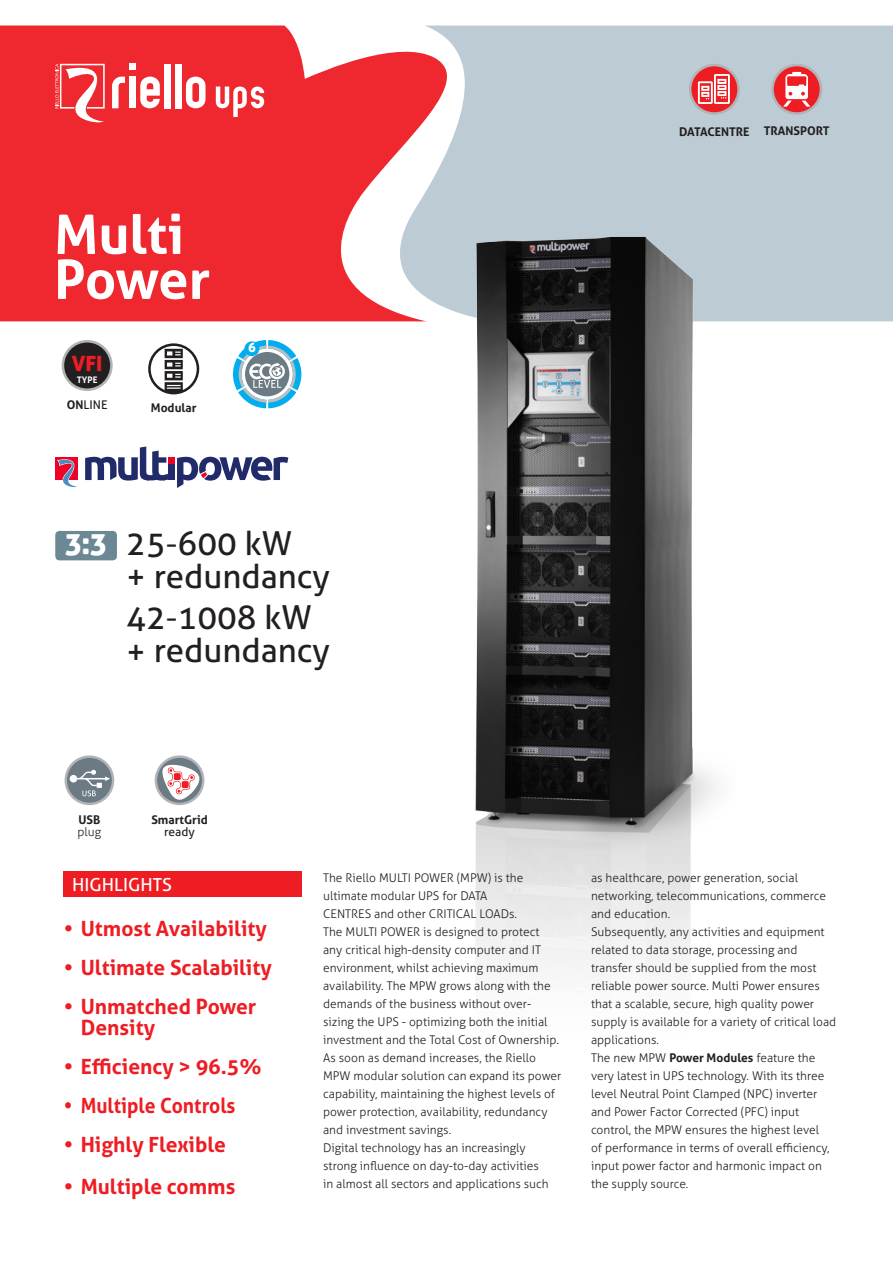
<style>
.page{position:relative;width:893px;height:1263px;background:#fff}
.page>*{position:absolute;margin:0;border:0;box-sizing:border-box;transform-origin:0 0}
.t1{font:700 54px/45px "Aller";color:#fff}
.t2{font:33px/33px "Aller";color:#231f20}
.t3{font:30px "Aller Display";color:#fff}
.t4{font:700 21px/21px "Aller";color:#ee1d23}
.t5{font:700 21px "Aller";color:#ee1d23;scale:.92 1}
.t6{font:21px "Aller Display";color:#ee1d23}
.t7{font:18px "Aller";color:#fff}
.t8{font:13.05px "Aller Display";color:#fff}
.t9{font:300 12px/18px "Aller";color:#231f20}
.t10{font:700 12px "Aller";color:#231f20}
.t11{font:12px "Aller";color:#231f20}
.t12{font:700 9px "Aller";color:#fff}
.s1{font-weight:700}
.s2{font-weight:300}
</style>
<div class="page">
<div style="left:475px;top:26px;width:418px;height:295px;background:#bdccd4"></div>
<svg style="left:0;top:26px;width:475px;height:295px;background:#ed4f54"></svg>
<svg style="left:216px;top:86px;width:48px;height:31px"></svg>
<svg style="left:112px;top:77px;width:13px;height:31px"></svg>
<div style="left:129px;top:64px;width:7px;height:6px;background:#fff"></div>
<div style="left:129px;top:77px;width:7px;height:31px;background:#fff"></div>
<svg style="left:140px;top:77px;width:20px;height:31px"></svg>
<div style="left:164px;top:64px;width:7px;height:44px;background:#fff"></div>
<div style="left:175px;top:64px;width:7px;height:44px;background:#fff"></div>
<svg style="left:186px;top:77px;width:19px;height:31px"></svg>
<svg style="left:55px;top:63px;width:50px;height:61px"></svg>
<svg style="left:689px;top:64px;width:51px;height:51px"></svg>
<div style="left:691px;top:66px;width:46px;height:46px;background:#ee1d23;border-radius:50%"></div>
<svg style="left:698px;top:74px;width:32px;height:30px"></svg>
<svg style="left:771px;top:64px;width:51px;height:51px"></svg>
<div style="left:774px;top:66px;width:46px;height:46px;background:#ee1d23;border-radius:50%"></div>
<svg style="left:783px;top:72px;width:27px;height:35px"></svg>
<svg style="left:233px;top:340px;width:68px;height:68px"></svg>
<div style="left:244px;top:341px;width:15px;height:15px;background:#00aeef;border-radius:50%"></div>
<svg style="left:62px;top:340px;width:51px;height:51px"></svg>
<div style="left:64px;top:342px;width:46px;height:46px;background:#231f20;border-radius:50%"></div>
<svg style="left:148px;top:343px;width:51px;height:51px"></svg>
<div style="left:55px;top:531px;width:62px;height:29px;background:#6c8895;border-radius:4px"></div>
<div style="left:64px;top:871px;width:238px;height:26px;background:#ee1d23"></div>
<svg style="left:85px;top:446px;width:203px;height:42px"></svg>
<svg style="left:55px;top:457px;width:23px;height:31px"></svg>
<img style="left:439px;top:211px;width:296px;height:760px">
<svg style="left:65px;top:755px;width:49px;height:50px"></svg>
<div style="left:67px;top:758px;width:45px;height:45px;background:#6b7a83;border-radius:50%"></div>
<svg style="left:70px;top:770px;width:40px;height:26px"></svg>
<svg style="left:155px;top:755px;width:49px;height:50px"></svg>
<div style="left:157px;top:758px;width:45px;height:45px;background:#6b7a83;border-radius:50%"></div>
<svg style="left:159px;top:761px;width:42px;height:41px"></svg>
<h1 class="t1" style="left:54px;top:212px;width:157px">Multi<br>Power</h1>
<h3 class="t6" style="left:72px;top:350px;width:32px">VFI</h3>
<p class="t12" style="left:77px;top:374px;width:22px">TYPE</p>
<p class="t11" style="left:67px;top:397px;width:42px"><span class="s1">ON</span>LINE</p>
<p class="t10" style="left:151px;top:401px;width:47px">Modular</p>
<p class="t8" style="left:248px;top:339px;width:9px">6</p>
<h3 class="t3" style="left:65px;top:524px;width:43px">3:3</h3>
<h2 class="t2" style="left:126px;top:526px;width:205px">25<span class="s2">-</span>600 kW<br>+ redundancy</h2>
<h2 class="t2" style="left:126px;top:601px;width:205px">42<span class="s2">-</span>1008 kW + redundancy</h2>
<p class="t10" style="left:78px;top:812px;width:23px">USB</p>
<p class="t9" style="left:78px;top:822px;width:25px">plug</p>
<p class="t10" style="left:151px;top:812px;width:58px">SmartGrid</p>
<p class="t11" style="left:164px;top:824px;width:32px">ready</p>
<p class="t10" style="left:679px;top:124px;width:152px">DATACENTRE TRANSPORT</p>
<h3 class="t7" style="left:72px;top:873px;width:101px">HIGHLIGHTS</h3>
<h3 class="t4" style="left:64px;top:918px;width:205px">• Utmost Availability</h3>
<h3 class="t4" style="left:64px;top:957px;width:210px">• Ultimate Scalability</h3>
<h3 class="t4" style="left:81px;top:996px;width:177px;text-indent:-17px">• Unmatched Power<br>Density</h3>
<h3 class="t4" style="left:64px;top:1056px;width:199px">• Efficiency &gt; 96.5%</h3>
<h3 class="t5" style="left:64px;top:1092px;width:188px">• Multiple Controls</h3>
<h3 class="t4" style="left:64px;top:1134px;width:164px">• Highly Flexible</h3>
<h3 class="t4" style="left:64px;top:1176px;width:173px">• Multiple comms</h3>
<p class="t9" style="left:323px;top:869px;width:240px">The Riello MULTI POWER (MPW) is the ultimate modular UPS for DATA<br>CENTRES and other CRITICAL LOADs.<br>The MULTI POWER is designed to protect any critical high-density computer and IT environment, whilst achieving maximum availability. The MPW grows along with the demands of the business without over&shy;sizing the UPS - optimizing both the initial investment and the Total Cost of Ownership.<br>As soon as demand increases, the Riello MPW modular solution can expand its power capability, maintaining the highest levels of power protection, availability, redundancy and investment savings.<br>Digital technology has an increasingly strong influence on day-to-day activities<br>in almost all sectors and applications such</p>
<p class="t9" style="left:591px;top:869px;width:247px">as healthcare, power generation, social networking, telecommunications, commerce and education.<br>Subsequently, any activities and equipment related to data storage, processing and transfer should be supplied from the most reliable power source. Multi Power ensures that a scalable, secure, high quality power supply is available for a variety of critical load applications.<br>The new MPW <span class="s1">Power Modules</span> feature the very latest in UPS technology. With its three level Neutral Point Clamped (NPC) inverter and Power Factor Corrected (PFC) input control, the MPW ensures the highest level<br>of performance in terms of overall efficiency, input power factor and harmonic impact on the supply source.</p>
</div>
